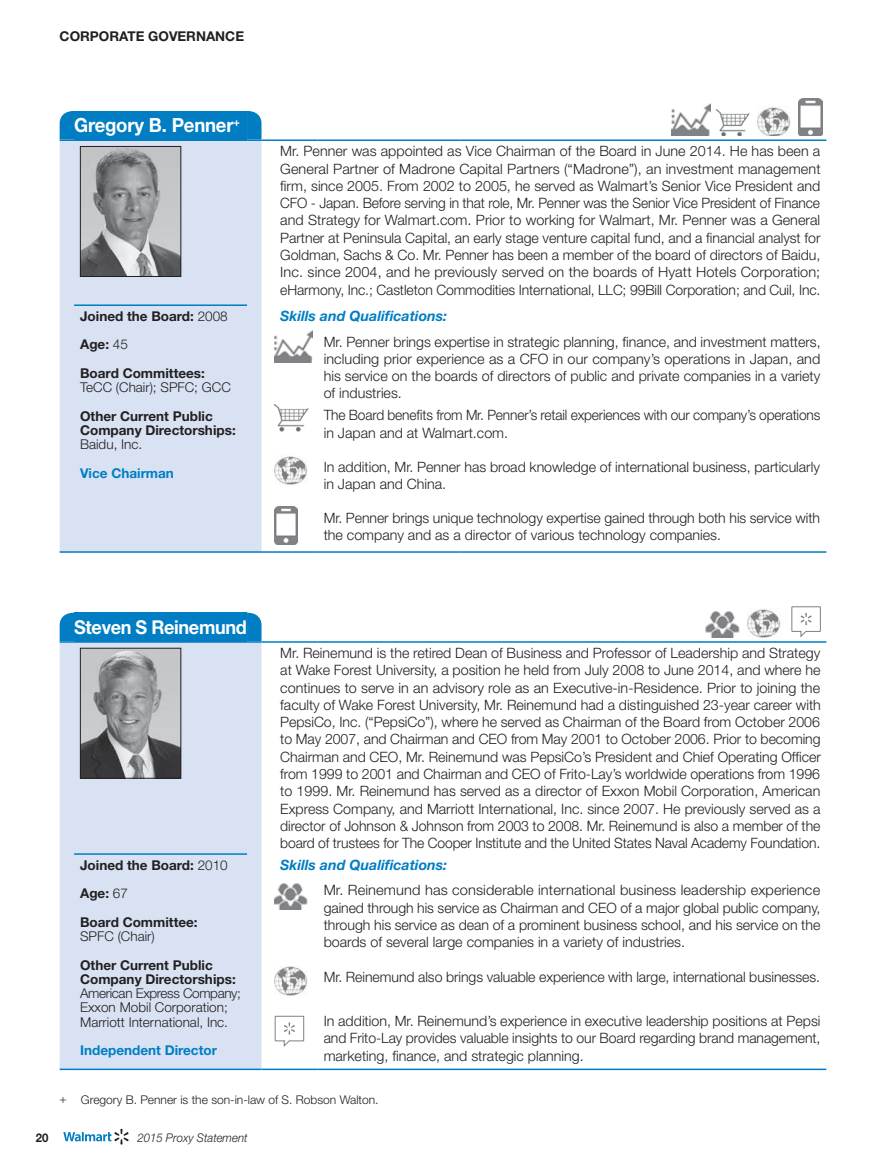
<style>
.page{position:relative;width:892px;height:1162px;background:#fff}
.page>*{position:absolute;margin:0;border:0;box-sizing:border-box;transform-origin:0 0}
.t1{font:700 19.5px "Helvetica Neue LT Std";letter-spacing:-.01em;color:#fff;scale:.95 1}
.t2{font:700 19.05px "Helvetica Neue LT Std";letter-spacing:-.02em;color:#fff;scale:.95 1}
.t3{font:300 14.25px/17.2px "Helvetica Neue LT Std";letter-spacing:-.005em;color:#231f20;text-align:justify}
.t4{font:300 14.25px/17.2px "Helvetica Neue LT Std";letter-spacing:-.005em;color:#231f20;scale:.96 1}
.t5{font:italic 700 14.25px "Helvetica Neue LT Std";color:#007dc3}
.t6{font:700 13.5px/28.5px "Helvetica Neue LT Std";color:#231f20}
.t7{font:300 13.5px/14.2px "Helvetica Neue LT Std";color:#231f20}
.t8{font:700 13.5px "Helvetica Neue LT Std";color:#007dc3}
.t9{font:300 12px "Helvetica Neue LT Std";color:#231f20}
.t10{font:italic 300 12px "Helvetica Neue LT Std";color:#231f20;scale:.95 1}
.t11{font:700 12px "Helvetica Neue LT Std";color:#231f20;scale:.95 1}
.s1{font-weight:300}
</style>
<div class="page">
<svg style="left:63px;top:1128px;width:67px;height:16px"></svg>
<div style="left:74px;top:111px;width:173px;height:29px;background:#007dc3"></div>
<div style="left:60px;top:141px;width:201px;height:410px;background:#d8e2f3"></div>
<hr style="left:261px;top:139px;width:56px;height:2px;background:#007dc3">
<hr style="left:317px;top:139px;width:143px;height:2px;background:#007dc3">
<hr style="left:460px;top:139px;width:127px;height:2px;background:#007dc3">
<hr style="left:587px;top:139px;width:239px;height:2px;background:#007dc3">
<hr style="left:74px;top:139px;width:173px;height:2px;background:#007dc3">
<hr style="left:74px;top:304px;width:173px;height:2px;background:#007dc3">
<svg style="left:60px;top:551px;width:14px;height:1px"></svg>
<hr style="left:74px;top:551px;width:243px;height:1px;background:#007dc3">
<hr style="left:317px;top:551px;width:143px;height:1px;background:#007dc3">
<hr style="left:460px;top:551px;width:127px;height:1px;background:#007dc3">
<hr style="left:587px;top:551px;width:239px;height:1px;background:#007dc3">
<img style="left:671px;top:104px;width:39px;height:32px">
<img style="left:716px;top:109px;width:33px;height:27px">
<img style="left:757px;top:107px;width:33px;height:29px">
<img style="left:798px;top:99px;width:23px;height:37px">
<svg style="left:59px;top:111px;width:15px;height:30px"></svg>
<svg style="left:247px;top:111px;width:15px;height:30px"></svg>
<img style="left:82px;top:148px;width:97px;height:127px">
<div style="left:80px;top:146px;width:101px;height:131px;border:1px solid #231f20"></div>
<img style="left:274px;top:330px;width:38px;height:33px">
<img style="left:274px;top:404px;width:34px;height:28px">
<img style="left:274px;top:456px;width:33px;height:28px">
<img style="left:274px;top:507px;width:23px;height:37px">
<div style="left:74px;top:612px;width:173px;height:30px;background:#007dc3"></div>
<div style="left:60px;top:642px;width:201px;height:426px;background:#d8e2f3"></div>
<hr style="left:261px;top:641px;width:56px;height:1px;background:#007dc3">
<hr style="left:317px;top:641px;width:509px;height:1px;background:#007dc3">
<hr style="left:74px;top:853px;width:173px;height:1px;background:#007dc3">
<svg style="left:60px;top:1068px;width:14px;height:1px"></svg>
<hr style="left:74px;top:1068px;width:173px;height:1px;background:#007dc3">
<svg style="left:247px;top:1068px;width:14px;height:1px"></svg>
<hr style="left:261px;top:1068px;width:56px;height:1px;background:#007dc3">
<hr style="left:317px;top:1068px;width:509px;height:1px;background:#007dc3">
<img style="left:705px;top:611px;width:35px;height:26px">
<img style="left:747px;top:609px;width:33px;height:28px">
<svg style="left:791px;top:606px;width:30px;height:31px"></svg>
<svg style="left:59px;top:612px;width:15px;height:30px"></svg>
<svg style="left:247px;top:612px;width:15px;height:30px"></svg>
<img style="left:82px;top:650px;width:97px;height:126px">
<div style="left:80px;top:648px;width:101px;height:130px;border:1px solid #231f20"></div>
<img style="left:274px;top:883px;width:34px;height:26px">
<img style="left:274px;top:966px;width:33px;height:28px">
<svg style="left:274px;top:1015px;width:30px;height:32px"></svg>
<p class="t6" style="left:60px;top:24px;width:186px">CORPORATE GOVERNANCE</p>
<h1 class="t1" style="left:74px;top:118px;width:176px">Gregory B. Penner<sup>+</sup></h1>
<p class="t6" style="left:80px;top:303px;width:149px">Joined the Board: <span class="s1">2008<br></span>Age: <span class="s1">45<br></span>Board Committees:</p>
<p class="t7" style="left:80px;top:382px;width:152px">TeCC (Chair); SPFC; GCC</p>
<p class="t6" style="left:80px;top:410px;width:157px;line-height:14.2px">Other Current Public<br>Company Directorships:</p>
<p class="t7" style="left:80px;top:439px;width:64px">Baidu, Inc.</p>
<p class="t8" style="left:80px;top:468px;width:95px">Vice Chairman</p>
<h2 class="t2" style="left:74px;top:620px;width:183px">Steven S Reinemund</h2>
<p class="t3" style="left:280px;top:144px;width:541px">Mr. Penner was appointed as Vice Chairman of the Board in June 2014. He has been a General Partner of Madrone Capital Partners (“Madrone”), an investment management firm, since 2005. From 2002 to 2005, he served as Walmart’s Senior Vice President and CFO - Japan. Before serving in that role, Mr. Penner was the Senior Vice President of Finance and Strategy for Walmart.com. Prior to working for Walmart, Mr. Penner was a General Partner at Peninsula Capital, an early stage venture capital fund, and a financial analyst for Goldman, Sachs &amp; Co. Mr. Penner has been a member of the board of directors of Baidu, Inc. since 2004, and he previously served on the boards of Hyatt Hotels Corporation; eHarmony, Inc.; Castleton Commodities International, LLC; 99Bill Corporation; and Cuil, Inc.</p>
<p class="t5" style="left:280px;top:311px;width:168px">Skills and Qualifications:</p>
<p class="t3" style="left:323px;top:334px;width:498px">Mr. Penner brings expertise in strategic planning, finance, and investment matters, including prior experience as a CFO in our company’s operations in Japan, and his service on the boards of directors of public and private companies in a variety of industries.</p>
<p class="t4" style="left:323px;top:408px;width:518px">The Board benefits from Mr. Penner’s retail experiences with our company’s operations in Japan and at Walmart.com.</p>
<p class="t3" style="left:323px;top:459px;width:497px">In addition, Mr. Penner has broad knowledge of international business, particularly in Japan and China.</p>
<p class="t3" style="left:323px;top:511px;width:497px">Mr. Penner brings unique technology expertise gained through both his service with the company and as a director of various technology companies.</p>
<p class="t3" style="left:280px;top:646px;width:542px">Mr. Reinemund is the retired Dean of Business and Professor of Leadership and Strategy at Wake Forest University, a position he held from July 2008 to June 2014, and where he continues to serve in an advisory role as an Executive-in-Residence. Prior to joining the faculty of Wake Forest University, Mr. Reinemund had a distinguished 23-year career with PepsiCo, Inc. (“PepsiCo”), where he served as Chairman of the Board from October 2006 to May 2007, and Chairman and CEO from May 2001 to October 2006. Prior to becoming Chairman and CEO, Mr. Reinemund was PepsiCo’s President and Chief Operating Officer from 1999 to 2001 and Chairman and CEO of Frito-Lay’s worldwide operations from 1996 to 1999. Mr. Reinemund has served as a director of Exxon Mobil Corporation, American Express Company, and Marriott International, Inc. since 2007. He previously served as a director of Johnson &amp; Johnson from 2003 to 2008. Mr. Reinemund is also a member of the board of trustees for The Cooper Institute and the United States Naval Academy Foundation.</p>
<p class="t5" style="left:280px;top:859px;width:168px">Skills and Qualifications:</p>
<p class="t3" style="left:323px;top:883px;width:498px">Mr. Reinemund has considerable international business leadership experience gained through his service as Chairman and CEO of a major global public company, through his service as dean of a prominent business school, and his service on the boards of several large companies in a variety of industries.</p>
<p class="t3" style="left:323px;top:970px;width:497px">Mr. Reinemund also brings valuable experience with large, international businesses.</p>
<p class="t3" style="left:323px;top:1013px;width:498px">In addition, Mr. Reinemund’s experience in executive leadership positions at Pepsi and Frito-Lay provides valuable insights to our Board regarding brand management, marketing, finance, and strategic planning.</p>
<p class="t9" style="left:60px;top:1095px;width:320px">+ Gregory B. Penner is the son-in-law of S. Robson Walton.</p>
<p class="t6" style="left:80px;top:852px;width:149px">Joined the Board: <span class="s1">2010<br></span>Age: <span class="s1">67<br></span>Board Committee:</p>
<p class="t7" style="left:80px;top:930px;width:76px">SPFC (Chair)</p>
<p class="t6" style="left:80px;top:959px;width:157px;line-height:14.2px">Other Current Public<br>Company Directorships:</p>
<p class="t7" style="left:80px;top:987px;width:162px">American Express Company;<br>Exxon Mobil Corporation;<br>Marriott International, Inc.</p>
<p class="t8" style="left:80px;top:1045px;width:138px">Independent Director</p>
<p class="t11" style="left:36px;top:1132px;width:15px">20</p>
<p class="t10" style="left:137px;top:1132px;width:117px">2015 Proxy Statement</p>
</div>
